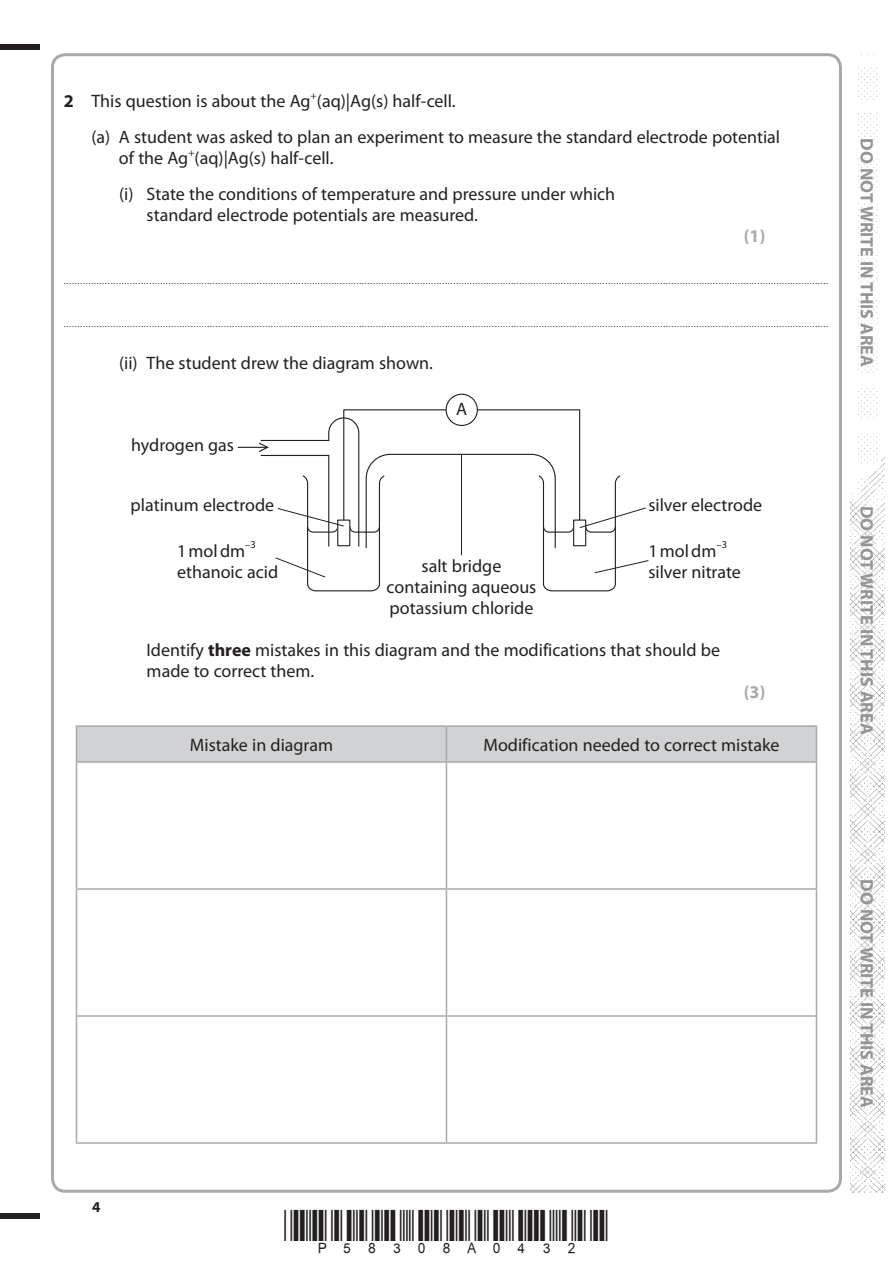
<style>
.page{position:relative;width:893px;height:1263px;background:#fff}
.page>*{position:absolute;margin:0;border:0;box-sizing:border-box;transform-origin:0 0}
.t1{font:18px/21px "Myriad Pro";color:#231f20}
.t2{font:700 18px "Myriad Pro";color:#939598}
.t3{font:700 18px "Myriad Pro";color:#a8a9ad}
.t4{font:700 15px "Myriad Pro";color:#231f20}
.t5{font:10.5px "Myriad Pro";color:#231f20}
.t6{font:9px "Myriad Pro";color:#231f20}
.s1{font-weight:700}
</style>
<div class="page">
<div style="left:0;top:44px;width:40px;height:5px;background:#231f20"></div>
<div style="left:0;top:1214px;width:40px;height:5px;background:#231f20"></div>
<img style="left:850px;top:54px;width:34px;height:1139px">
<div style="left:445px;top:394px;width:33px;height:32px;border:1px solid #231f20;border-radius:50%"></div>
<hr style="left:238px;top:447px;width:30px;height:1px;background:#231f20">
<svg style="left:258px;top:417px;width:391px;height:175px"></svg>
<hr style="left:461px;top:455px;width:1px;height:100px;background:#231f20">
<div style="left:77px;top:727px;width:739px;height:34px;background:#d1d2d4"></div>
<hr style="left:76px;top:725px;width:370px;height:2px;background:#a8a9ad">
<hr style="left:76px;top:727px;width:1px;height:34px;background:#a8a9ad">
<hr style="left:446px;top:725px;width:371px;height:2px;background:#a8a9ad">
<hr style="left:446px;top:727px;width:1px;height:34px;background:#a8a9ad">
<hr style="left:816px;top:727px;width:1px;height:34px;background:#a8a9ad">
<hr style="left:76px;top:761px;width:370px;height:2px;background:#a8a9ad">
<hr style="left:76px;top:763px;width:1px;height:125px;background:#a8a9ad">
<hr style="left:446px;top:761px;width:371px;height:2px;background:#a8a9ad">
<hr style="left:446px;top:763px;width:1px;height:125px;background:#a8a9ad">
<hr style="left:816px;top:763px;width:1px;height:125px;background:#a8a9ad">
<hr style="left:76px;top:888px;width:370px;height:2px;background:#a8a9ad">
<hr style="left:76px;top:890px;width:1px;height:125px;background:#a8a9ad">
<hr style="left:446px;top:888px;width:371px;height:2px;background:#a8a9ad">
<hr style="left:446px;top:890px;width:1px;height:125px;background:#a8a9ad">
<hr style="left:816px;top:890px;width:1px;height:125px;background:#a8a9ad">
<hr style="left:76px;top:1015px;width:370px;height:2px;background:#a8a9ad">
<hr style="left:76px;top:1017px;width:1px;height:125px;background:#a8a9ad">
<hr style="left:446px;top:1015px;width:371px;height:2px;background:#a8a9ad">
<hr style="left:446px;top:1017px;width:1px;height:125px;background:#a8a9ad">
<hr style="left:816px;top:1017px;width:1px;height:125px;background:#a8a9ad">
<hr style="left:76px;top:1142px;width:741px;height:2px;background:#a8a9ad">
<h1 class="t1" style="left:91px;top:84px;width:690px;line-height:36px;text-indent:-28px"><span class="s1">2</span> This question is about the Ag<sup>+</sup>(aq)|Ag(s) half-cell.<br>(a) A student was asked to plan an experiment to measure the standard electrode potential</h1>
<h1 class="t1" style="left:119px;top:149px;width:216px">of the Ag (aq)|Ag(s) half-cell.</h1>
<p class="t5" style="left:188px;top:148px;width:8px">+</p>
<h1 class="t1" style="left:147px;top:185px;width:470px;text-indent:-28px">(i) State the conditions of temperature and pressure under which standard electrode potentials are measured.</h1>
<h1 class="t3" style="left:744px;top:229px;width:23px">(1)</h1>
<p class="t6" style="left:64px;top:278px;width:766px">.....................................................................................................................................................................................................................................................................................</p>
<p class="t6" style="left:64px;top:320px;width:766px">.....................................................................................................................................................................................................................................................................................</p>
<h1 class="t1" style="left:119px;top:353px;width:315px">(ii) The student drew the diagram shown.</h1>
<h1 class="t1" style="left:131px;top:436px;width:104px">hydrogen gas</h1>
<h1 class="t1" style="left:131px;top:495px;width:145px">platinum electrode</h1>
<h1 class="t1" style="left:177px;top:541px;width:103px">1 mol dm<sup>–3 </sup>ethanoic acid</h1>
<h1 class="t1" style="left:456px;top:400px;width:13px">A</h1>
<h1 class="t1" style="left:387px;top:556px;width:151px;text-align:center">salt bridge containing aqueous potassium chloride</h1>
<h1 class="t1" style="left:648px;top:495px;width:115px">silver electrode</h1>
<h1 class="t1" style="left:648px;top:541px;width:70px">1 mol dm</h1>
<p class="t5" style="left:716px;top:541px;width:12px">–3</p>
<h1 class="t1" style="left:648px;top:562px;width:94px">silver nitrate</h1>
<h1 class="t1" style="left:147px;top:641px;width:575px">Identify <span class="s1">three</span> mistakes in this diagram and the modifications that should be made to correct them.</h1>
<h1 class="t3" style="left:744px;top:685px;width:23px">(3)</h1>
<h1 class="t1" style="left:190px;top:735px;width:145px">Mistake in diagram</h1>
<h1 class="t1" style="left:483px;top:735px;width:298px">Modification needed to correct mistake</h1>
<h1 class="t2" style="left:873px;top:138px;width:230px;rotate:90deg">DO NOT WRITE IN THIS AREA</h1>
<h1 class="t2" style="left:873px;top:506px;width:230px;rotate:90deg">DO NOT WRITE IN THIS AREA</h1>
<h2 class="t4" style="left:92px;top:1201px;width:10px">4</h2>
<h1 class="t2" style="left:873px;top:879px;width:230px;rotate:90deg">DO NOT WRITE IN THIS AREA</h1>
</div>
